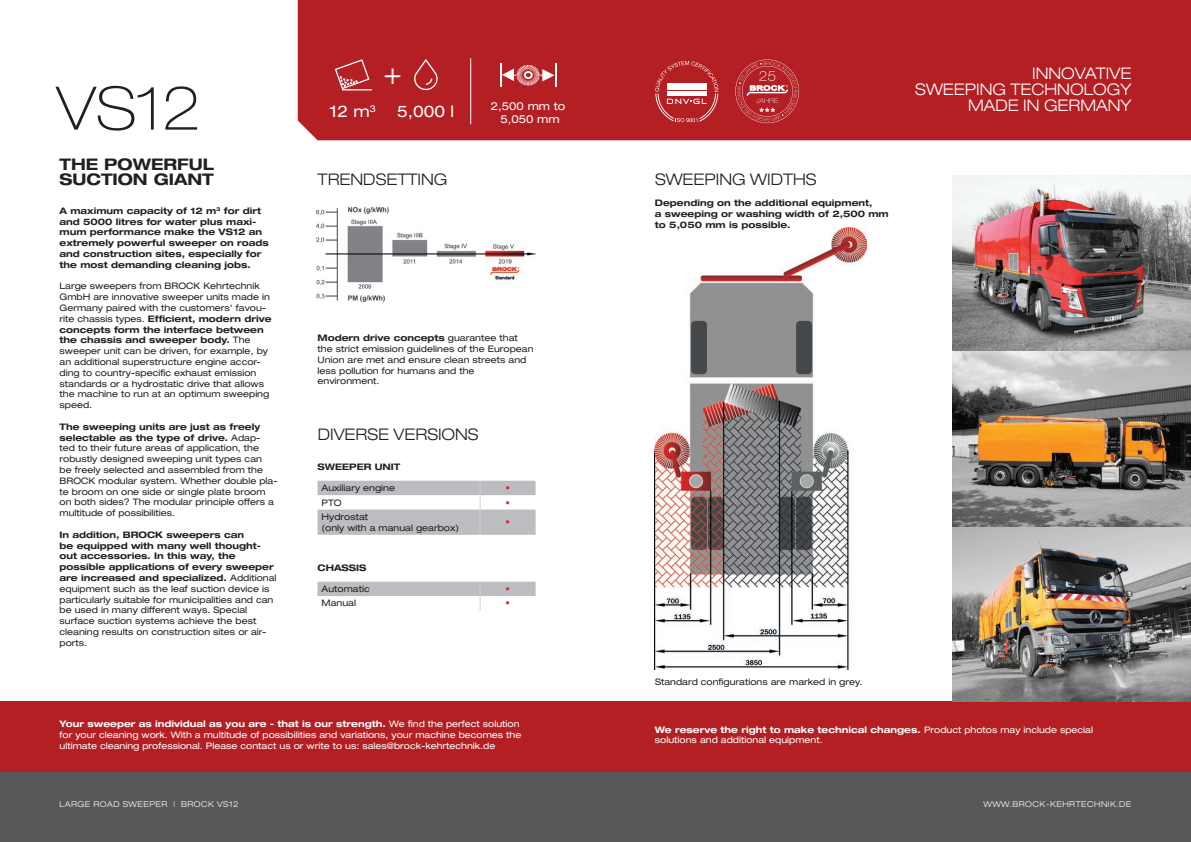
<style>
.page{position:relative;width:1191px;height:842px;background:#fff}
.page>*{position:absolute;margin:0;border:0;box-sizing:border-box;transform-origin:0 0}
.t1{font:100 expanded 60px "Helvetica Neue LT Std";color:#231f20}
.t2{font:300 31px "Helvetica";color:#fff}
.t3{font:300 expanded 16px/16px "Helvetica Neue LT Std";color:#fff;text-align:right}
.t4{font:300 expanded 16px "Helvetica Neue LT Std";color:#231f20}
.t5{font:700 expanded 16px/15px "Helvetica Neue LT Std";color:#231f20}
.t6{font:expanded 16px "Helvetica Neue LT Std";color:#fff}
.t7{font:expanded 11px/13.2px "Helvetica Neue LT Std";color:#fff;text-align:center}
.t8{font:expanded 9px/10.8px "Helvetica Neue LT Std";color:#231f20}
.t9{font:expanded 9px/10.8px "Helvetica Neue LT Std";color:#fff}
.t10{font:700 expanded 9px/10.8px "Helvetica Neue LT Std";color:#231f20}
.t11{font:expanded 9px "Helvetica Neue LT Std";color:#ec1c29}
.t12{font:300 expanded 8px "Helvetica Neue LT Std";letter-spacing:.06em;color:#fff}
.s1{font-weight:700}
</style>
<div class="page">
<div style="left:0;top:763px;width:1191px;height:79px;background:#57585a"></div>
<div style="left:298px;top:0;width:893px;height:140px;background:#b31f23"></div>
<svg style="left:413px;top:59px;width:25px;height:33px"></svg>
<svg style="left:335px;top:59px;width:37px;height:31px"></svg>
<svg style="left:500px;top:63px;width:56px;height:24px"></svg>
<hr style="left:470px;top:58px;width:1px;height:66px;background:#fff">
<div style="left:0;top:702px;width:1191px;height:70px;background:#b31f23"></div>
<svg style="left:735px;top:60px;width:64px;height:63px;background:#bc3b3f"></svg>
<img style="left:952px;top:175px;width:239px;height:527px">
<svg style="left:655px;top:61px;width:63px;height:61px;background:#c34e51"></svg>
<img style="left:654px;top:228px;width:212px;height:441px">
<svg style="left:317px;top:481px;width:218px;height:54px"></svg>
<svg style="left:317px;top:582px;width:218px;height:28px"></svg>
<img style="left:317px;top:207px;width:218px;height:95px">
<h1 class="t1" style="left:56px;top:73px;width:146px">VS12</h1>
<h3 class="t5" style="left:60px;top:156px;width:156px">THE POWERFUL<br>SUCTION GIANT</h3>
<p class="t10" style="left:60px;top:205px;width:211px">A maximum capacity of 12 m<sup>3</sup> for dirt and 5000 litres for water plus maxi&shy;mum performance make the VS12 an extremely powerful sweeper on roads and construction sites, especially for the most demanding cleaning jobs.</p>
<p class="t8" style="left:60px;top:281px;width:214px">Large sweepers from BROCK Kehrtechnik GmbH are innovative sweeper units made in Germany paired with the customers' favou&shy;rite chassis types. <span class="s1">Efficient, modern drive concepts form the interface between the chassis and sweeper body.</span> The sweeper unit can be driven, for example, by an additional superstructure engine accor&shy;ding to country-specific exhaust emission standards or a hydrostatic drive that allows the machine to run at an optimum sweeping speed.</p>
<p class="t8" style="left:60px;top:421px;width:220px"><span class="s1">The sweeping units are just as freely selectable as the type of drive.</span> Adap&shy;ted to their future areas of application, the robustly designed sweeping unit types can<br>be freely selected and assembled from the BROCK modular system. Whether double pla&shy;te broom on one side or single plate broom on both sides? The modular principle offers a multitude of possibilities.</p>
<p class="t8" style="left:60px;top:529px;width:218px"><span class="s1">In addition, BROCK sweepers can<br>be equipped with many well thought&shy;out accessories. In this way, the possible applications of every sweeper are increased and specialized.</span> Additional equipment such as the leaf suction device is particularly suitable for municipalities and can be used in many different ways. Special surface suction systems achieve the best cleaning results on construction sites or air&shy;ports.</p>
<h3 class="t6" style="left:330px;top:102px;width:47px">12 m<sup>3</sup></h3>
<h2 class="t2" style="left:382px;top:53px;width:22px">+</h2>
<h3 class="t6" style="left:397px;top:102px;width:58px">5,000 l</h3>
<p class="t7" style="left:491px;top:99px;width:76px">2,500 mm to<br>5,050 mm</p>
<h3 class="t4" style="left:317px;top:170px;width:131px">TRENDSETTING</h3>
<p class="t8" style="left:317px;top:332px;width:217px"><span class="s1">Modern drive concepts</span> guarantee that the strict emission guidelines of the European Union are met and ensure clean streets and less pollution for humans and the environment.</p>
<h3 class="t4" style="left:318px;top:425px;width:162px">DIVERSE VERSIONS</h3>
<p class="t10" style="left:317px;top:462px;width:84px">SWEEPER UNIT</p>
<p class="t8" style="left:321px;top:482px;width:75px">Auxiliary engine</p>
<p class="t11" style="left:505px;top:482px;width:6px">•</p>
<p class="t8" style="left:321px;top:497px;width:22px">PTO</p>
<p class="t11" style="left:505px;top:497px;width:6px">•</p>
<p class="t8" style="left:321px;top:511px;width:139px">Hydrostat<br>(only with a manual gearbox)</p>
<p class="t11" style="left:505px;top:517px;width:6px">•</p>
<p class="t10" style="left:317px;top:562px;width:50px">CHASSIS</p>
<p class="t8" style="left:321px;top:583px;width:50px">Automatic</p>
<p class="t11" style="left:505px;top:583px;width:6px">•</p>
<p class="t8" style="left:321px;top:598px;width:36px">Manual</p>
<p class="t11" style="left:505px;top:598px;width:6px">•</p>
<h3 class="t4" style="left:655px;top:170px;width:163px">SWEEPING WIDTHS</h3>
<p class="t10" style="left:655px;top:197px;width:235px">Depending on the additional equipment,<br>a sweeping or washing width of 2,500 mm to 5,050 mm is possible.</p>
<h3 class="t3" style="left:915px;top:65px;width:218px">INNOVATIVE<br>SWEEPING TECHNOLOGY<br>MADE IN GERMANY</h3>
<p class="t8" style="left:655px;top:676px;width:209px">Standard configurations are marked in grey.</p>
<p class="t9" style="left:60px;top:718px;width:463px"><span class="s1">Your sweeper as individual as you are - that is our strength.</span> We find the perfect solution for your cleaning work. With a multitude of possibilities and variations, your machine becomes the ultimate cleaning professional. Please contact us or write to us: sales@brock-kehrtechnik.de</p>
<p class="t9" style="left:655px;top:724px;width:439px"><span class="s1">We reserve the right to make technical changes.</span> Product photos may include special solutions and additional equipment.</p>
<p class="t12" style="left:60px;top:799px;width:180px">LARGE ROAD SWEEPER | BROCK VS12</p>
<p class="t12" style="left:983px;top:799px;width:149px">WWW.BROCK-KEHRTECHNIK.DE</p>
</div>
